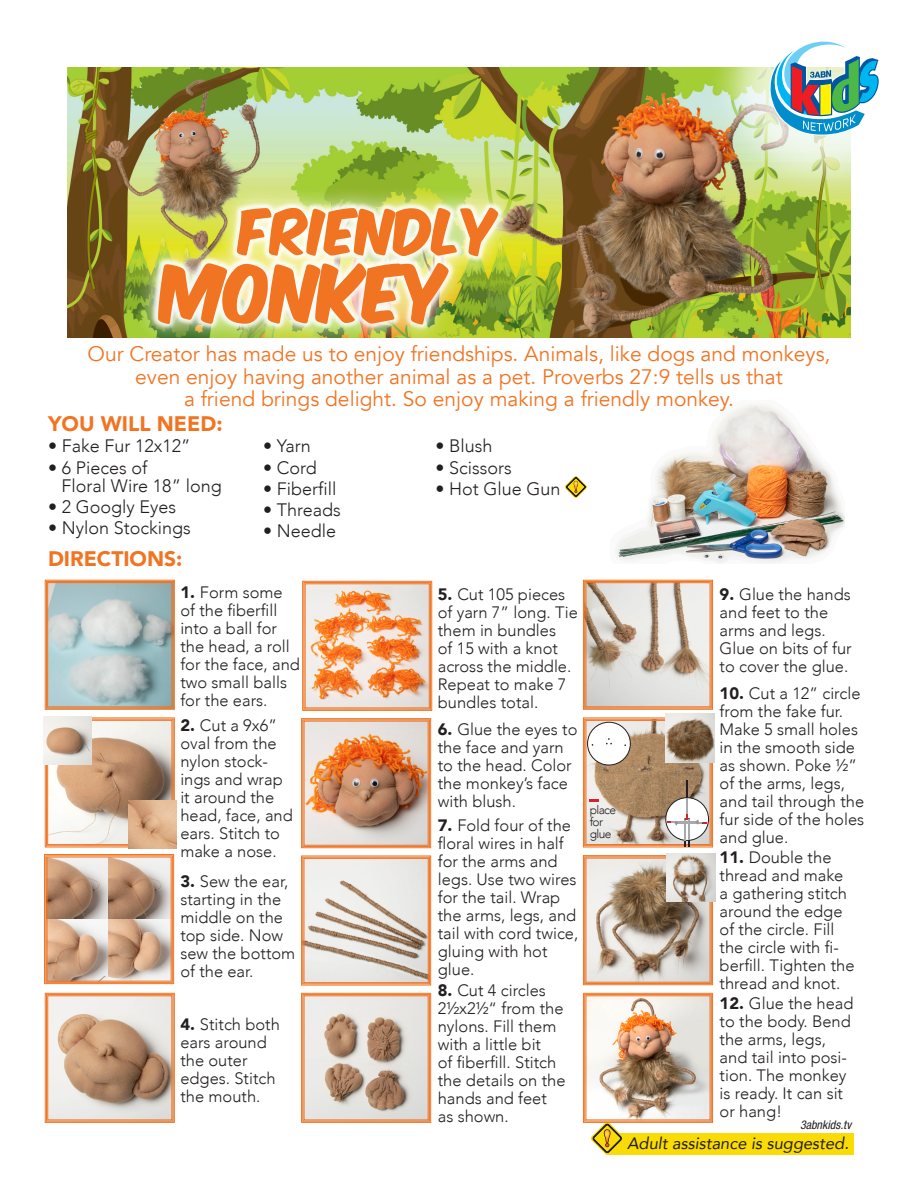
<style>
.page{position:relative;width:918px;height:1188px;background:#fff}
.page>*{position:absolute;margin:0;border:0;box-sizing:border-box;transform-origin:0 0}
.t1{font:67.8px "Komika Axis";color:#f17422}
.t2{font:53.7px "Komika Axis";color:#f17422}
.t3{font:21px/22.5px "Avenir";color:#f17422;text-align:center}
.t4{font:900 21px "Avenir";color:#f17422}
.t5{font:300 18px/18px "Avenir";color:#231f20}
.t6{font:300 16.5px/18px "Avenir";color:#231f20}
.t7{font:italic 16.5px "Avenir";color:#231f20}
.t8{font:300 12px/12px "Avenir";letter-spacing:-.05em;color:#231f20}
.t9{font:italic condensed 12px "Helvetica Neue LT Pro";color:#231f20}
.s1{font-weight:900}
</style>
<div class="page">
<img style="left:67px;top:68px;width:783px;height:270px">
<div style="left:705px;top:0;width:213px;height:200px;background:#fff;opacity:.75"></div>
<svg style="left:768px;top:41px;width:112px;height:94px"></svg>
<img style="left:616px;top:405px;width:229px;height:158px">
<svg style="left:45px;top:717px;width:130px;height:131px"></svg>
<div style="left:46px;top:719px;width:127px;height:127px;border:1px solid #f17422"></div>
<div style="left:47px;top:720px;width:125px;height:125px;border:1px solid #f17422"></div>
<svg style="left:45px;top:580px;width:130px;height:130px;background:#b2c1c0"></svg>
<div style="left:46px;top:581px;width:127px;height:127px;border:1px solid #f17422"></div>
<div style="left:47px;top:582px;width:125px;height:125px;border:1px solid #f17422"></div>
<svg style="left:583px;top:580px;width:130px;height:130px;background:#d3c8bd"></svg>
<div style="left:584px;top:581px;width:128px;height:127px;border:1px solid #f17422"></div>
<div style="left:586px;top:582px;width:124px;height:125px;border:1px solid #f17422"></div>
<img style="left:301px;top:718px;width:130px;height:130px">
<div style="left:303px;top:720px;width:127px;height:127px;border:1px solid #f17422"></div>
<div style="left:135px;top:185px;width:386px;height:163px;background:#fff;opacity:.75"></div>
<img style="left:302px;top:581px;width:130px;height:130px">
<div style="left:304px;top:582px;width:127px;height:127px;border:1px solid #f17422"></div>
<svg style="left:565px;top:476px;width:22px;height:22px"></svg>
<div style="left:607px;top:1133px;width:247px;height:22px;background:#fadb06"></div>
<svg style="left:301px;top:855px;width:130px;height:131px;background:#dcd2c8"></svg>
<div style="left:303px;top:857px;width:127px;height:127px;border:1px solid #f17422"></div>
<div style="left:304px;top:858px;width:124px;height:125px;border:1px solid #f17422"></div>
<svg style="left:583px;top:855px;width:130px;height:130px;background:#beae9e"></svg>
<div style="left:584px;top:857px;width:128px;height:127px;border:1px solid #f17422"></div>
<svg style="left:45px;top:993px;width:130px;height:130px;background:#ceb6a2"></svg>
<div style="left:46px;top:994px;width:127px;height:127px;border:1px solid #f17422"></div>
<div style="left:47px;top:996px;width:125px;height:124px;border:1px solid #f17422"></div>
<svg style="left:44px;top:854px;width:130px;height:130px;background:#c7a791"></svg>
<div style="left:46px;top:856px;width:127px;height:127px;border:1px solid #f17422"></div>
<img style="left:583px;top:993px;width:130px;height:162px">
<div style="left:584px;top:994px;width:128px;height:127px;border:1px solid #f17422"></div>
<svg style="left:301px;top:993px;width:130px;height:130px;background:#d1c0b2"></svg>
<div style="left:303px;top:994px;width:127px;height:127px;border:1px solid #f17422"></div>
<img style="left:43px;top:716px;width:49px;height:49px">
<svg style="left:583px;top:717px;width:130px;height:131px;background:#c3ab95"></svg>
<img style="left:667px;top:853px;width:49px;height:49px">
<img style="left:128px;top:800px;width:49px;height:49px">
<p class="t2" style="left:240px;top:205px;width:259px">FRIENDLY</p>
<p class="t1" style="left:163px;top:260px;width:287px">MONKEY</p>
<p class="t3" style="left:88px;top:343px;width:744px">Our Creator has made us to enjoy friendships. Animals, like dogs and monkeys,</p>
<p class="t3" style="left:135px;top:366px;width:649px">even enjoy having another animal as a pet. Proverbs 27:9 tells us that a friend brings delight. So enjoy making a friendly monkey.</p>
<p class="t4" style="left:48px;top:405px;width:176px">YOU WILL NEED:</p>
<p class="t5" style="left:48px;top:437px;width:144px">• Fake Fur 12x12”</p>
<p class="t5" style="left:62px;top:458px;width:162px;text-indent:-14px">• 6 Pieces of<br>Floral Wire 18” long</p>
<p class="t5" style="left:48px;top:498px;width:130px">• 2 Googly Eyes</p>
<p class="t5" style="left:48px;top:519px;width:144px">• Nylon Stockings</p>
<p class="t5" style="left:263px;top:437px;width:49px">• Yarn</p>
<p class="t5" style="left:263px;top:458px;width:55px">• Cord</p>
<p class="t5" style="left:263px;top:480px;width:75px">• Fiberfill</p>
<p class="t5" style="left:263px;top:501px;width:79px">• Threads</p>
<p class="t5" style="left:263px;top:522px;width:75px">• Needle</p>
<p class="t4" style="left:48px;top:541px;width:136px">DIRECTIONS:</p>
<p class="t6" style="left:180px;top:584px;width:121px"><span class="s1">1.</span> Form some of the fiberfill into a ball for the head, a roll for the face, and two small balls for the ears.</p>
<p class="t6" style="left:180px;top:717px;width:114px"><span class="s1">2.</span> Cut a 9x6” oval from the nylon stock&shy;ings and wrap it around the head, face, and ears. Stitch to make a nose.</p>
<p class="t6" style="left:180px;top:873px;width:117px"><span class="s1">3.</span> Sew the ear, starting in the middle on the top side. Now sew the bottom of the ear.</p>
<p class="t6" style="left:180px;top:1015px;width:101px"><span class="s1">4.</span> Stitch both ears around the outer edges. Stitch the mouth.</p>
<p class="t5" style="left:435px;top:437px;width:59px">• Blush</p>
<p class="t5" style="left:435px;top:458px;width:78px">• Scissors</p>
<p class="t5" style="left:435px;top:480px;width:127px">• Hot Glue Gun</p>
<p class="t6" style="left:438px;top:585px;width:142px"><span class="s1">5.</span> Cut 105 pieces of yarn 7” long. Tie them in bundles<br>of 15 with a knot across the middle.<br>Repeat to make 7 bundles total.</p>
<p class="t6" style="left:438px;top:721px;width:141px"><span class="s1">6.</span> Glue the eyes to the face and yarn to the head. Color the monkey’s face with blush.</p>
<p class="t6" style="left:438px;top:817px;width:142px"><span class="s1">7.</span> Fold four of the floral wires in half for the arms and legs. Use two wires for the tail. Wrap the arms, legs, and tail with cord twice, gluing with hot glue.</p>
<p class="t6" style="left:438px;top:981px;width:129px"><span class="s1">8.</span> Cut 4 circles<br>2½x2½“ from the nylons. Fill them with a little bit<br>of fiberfill. Stitch the details on the hands and feet as shown.</p>
<p class="t8" style="left:590px;top:804px;width:28px">place for</p>
<p class="t8" style="left:590px;top:828px;width:23px">glue</p>
<p class="t6" style="left:720px;top:586px;width:134px"><span class="s1">9.</span> Glue the hands and feet to the arms and legs.<br>Glue on bits of fur to cover the glue.</p>
<p class="t6" style="left:720px;top:684px;width:146px"><span class="s1">10.</span> Cut a 12” circle from the fake fur.<br>Make 5 small holes in the smooth side as shown. Poke ½” of the arms, legs, and tail through the fur side of the holes and glue.</p>
<p class="t6" style="left:720px;top:848px;width:136px"><span class="s1">11.</span> Double the thread and make a gathering stitch around the edge of the circle. Fill the circle with fi&shy;berfill. Tighten the thread and knot.</p>
<p class="t6" style="left:720px;top:995px;width:135px"><span class="s1">12.</span> Glue the head to the body. Bend the arms, legs, and tail into posi&shy;tion. The monkey is ready. It can sit or hang!</p>
<p class="t9" style="left:800px;top:1118px;width:53px">3abnkids.tv</p>
<p class="t7" style="left:627px;top:1134px;width:223px">Adult assistance is suggested.</p>
</div>
